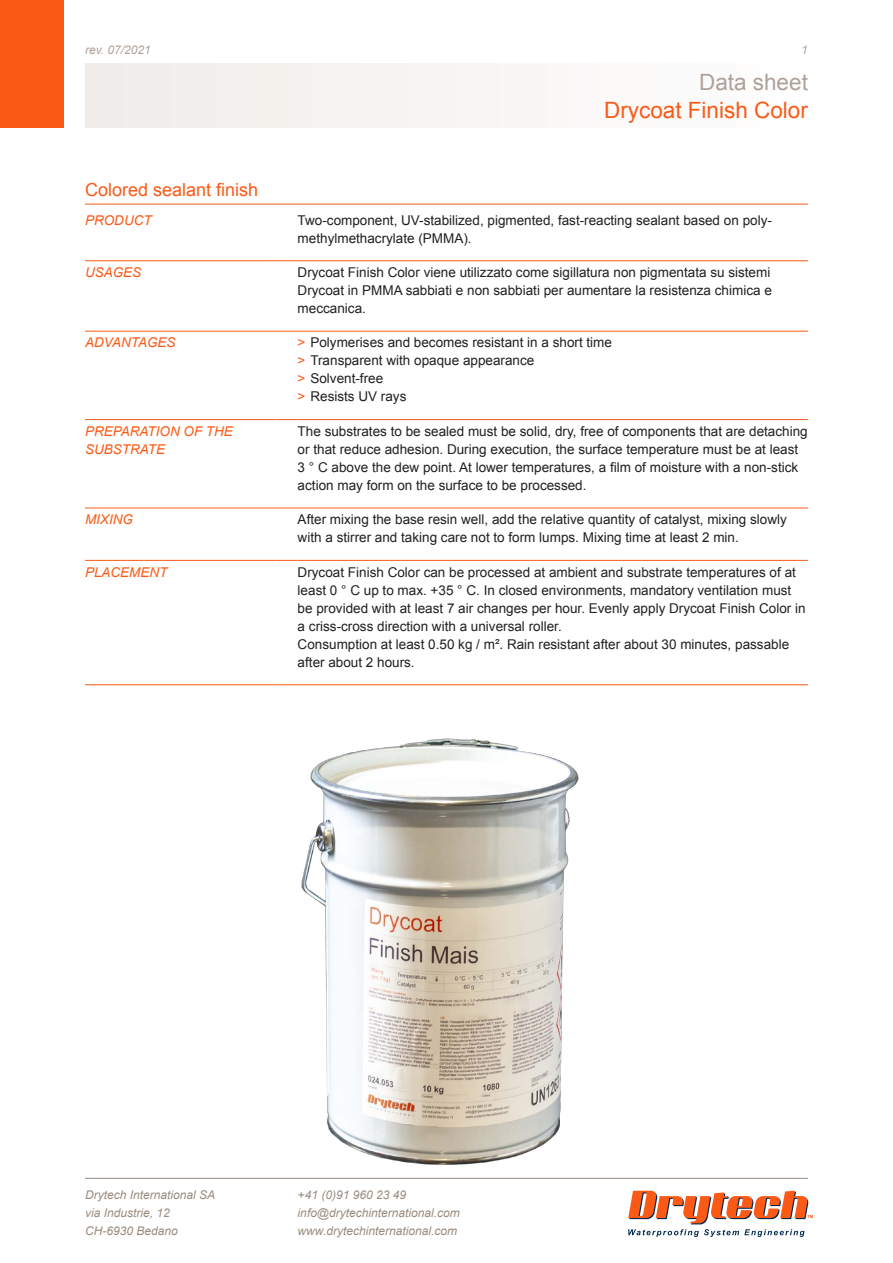
<style>
.page{position:relative;width:893px;height:1263px;background:#fff}
.page>*{position:absolute;margin:0;border:0;box-sizing:border-box;transform-origin:0 0}
.t1{font:22.5px "Arial";color:#fa5a16}
.t2{font:22.5px "Arial";color:#afa19a}
.t3{font:18px "Arial";color:#fa5a16}
.t4{font:13.5px/18px "Arial";color:#231f20}
.t5{font:italic 13.5px "Arial";color:#fa5a16}
.t6{font:italic 12px/18px "Arial";color:#998b7d}
.t7{font:italic 12px "Arial";color:#afa19a}
.s1{color:#fa5a16}
</style>
<div class="page">
<div style="left:0;top:0;width:64px;height:128px;background:#fa5a16"></div>
<svg style="left:628px;top:1191px;width:185px;height:46px"></svg>
<hr style="left:85px;top:1178px;width:723px;height:1px;background:#998b83">
<hr style="left:85px;top:204px;width:723px;height:1px;background:#fa5a16">
<hr style="left:85px;top:260px;width:191px;height:1px;background:#fa5a16">
<svg style="left:276px;top:260px;width:22px;height:1px"></svg>
<hr style="left:298px;top:260px;width:510px;height:1px;background:#fa5a16">
<hr style="left:85px;top:331px;width:191px;height:1px;background:#fa5a16">
<svg style="left:276px;top:331px;width:22px;height:1px"></svg>
<hr style="left:298px;top:331px;width:510px;height:1px;background:#fa5a16">
<hr style="left:85px;top:419px;width:191px;height:1px;background:#fa5a16">
<svg style="left:276px;top:419px;width:22px;height:1px"></svg>
<hr style="left:298px;top:419px;width:510px;height:1px;background:#fa5a16">
<hr style="left:85px;top:508px;width:191px;height:1px;background:#fa5a16">
<svg style="left:276px;top:508px;width:22px;height:1px"></svg>
<hr style="left:298px;top:508px;width:510px;height:1px;background:#fa5a16">
<hr style="left:85px;top:560px;width:191px;height:1px;background:#fa5a16">
<svg style="left:276px;top:560px;width:22px;height:1px"></svg>
<hr style="left:298px;top:560px;width:510px;height:1px;background:#fa5a16">
<hr style="left:85px;top:684px;width:191px;height:1px;background:#fa5a16">
<svg style="left:276px;top:684px;width:22px;height:1px"></svg>
<hr style="left:298px;top:684px;width:510px;height:1px;background:#fa5a16">
<img style="left:301px;top:738px;width:278px;height:427px">
<p class="t7" style="left:85px;top:42px;width:67px">rev. 07/2021</p>
<p class="t7" style="left:801px;top:42px;width:8px">1</p>
<h1 class="t2" style="left:699px;top:67px;width:110px">Data sheet</h1>
<h2 class="t3" style="left:85px;top:177px;width:175px">Colored sealant finish</h2>
<h1 class="t1" style="left:604px;top:95px;width:205px">Drycoat Finish Color</h1>
<p class="t5" style="left:85px;top:211px;width:68px">PRODUCT</p>
<p class="t4" style="left:298px;top:211px;width:476px">Two-component, UV-stabilized, pigmented, fast-reacting sealant based on poly&shy;methylmethacrylate (PMMA).</p>
<p class="t5" style="left:85px;top:263px;width:58px">USAGES</p>
<p class="t4" style="left:298px;top:263px;width:476px;text-align:justify">Drycoat Finish Color viene utilizzato come sigillatura non pigmentata su sistemi Drycoat in PMMA sabbiati e non sabbiati per aumentare la resistenza chimica e meccanica.</p>
<p class="t5" style="left:85px;top:334px;width:92px">ADVANTAGES</p>
<p class="t4" style="left:298px;top:334px;width:316px"><span class="s1">&gt;</span> Polymerises and becomes resistant in a short time</p>
<p class="t4" style="left:298px;top:352px;width:238px"><span class="s1">&gt;</span> Transparent with opaque appearance</p>
<p class="t4" style="left:298px;top:370px;width:87px"><span class="s1">&gt;</span> Solvent-free</p>
<p class="t4" style="left:298px;top:388px;width:110px"><span class="s1">&gt;</span> Resists UV rays</p>
<p class="t5" style="left:85px;top:422px;width:149px">PREPARATION OF THE</p>
<p class="t5" style="left:85px;top:440px;width:82px">SUBSTRATE</p>
<p class="t4" style="left:298px;top:422px;width:512px">The substrates to be sealed must be solid, dry, free of components that are detaching or that reduce adhesion. During execution, the surface temperature must be at least 3 ° C above the dew point. At lower temperatures, a film of moisture with a non-stick action may form on the surface to be processed.</p>
<p class="t5" style="left:85px;top:511px;width:50px">MIXING</p>
<p class="t4" style="left:298px;top:511px;width:491px">After mixing the base resin well, add the relative quantity of catalyst, mixing slowly with a stirrer and taking care not to form lumps. Mixing time at least 2 min.</p>
<p class="t5" style="left:85px;top:563px;width:84px">PLACEMENT</p>
<p class="t4" style="left:298px;top:563px;width:509px">Drycoat Finish Color can be processed at ambient and substrate temperatures of at least 0 ° C up to max. +35 ° C. In closed environments, mandatory ventilation must be provided with at least 7 air changes per hour. Evenly apply Drycoat Finish Color in a criss-cross direction with a universal roller.</p>
<p class="t4" style="left:298px;top:635px;width:493px">Consumption at least 0.50 kg / m². Rain resistant after about 30 minutes, passable after about 2 hours.</p>
<p class="t6" style="left:85px;top:1186px;width:132px">Drytech International SA via Industrie, 12<br>CH-6930 Bedano</p>
<p class="t6" style="left:298px;top:1186px;width:164px">+41 (0)91 960 23 49 info@drytechinternational.com www.drytechinternational.com</p>
</div>
